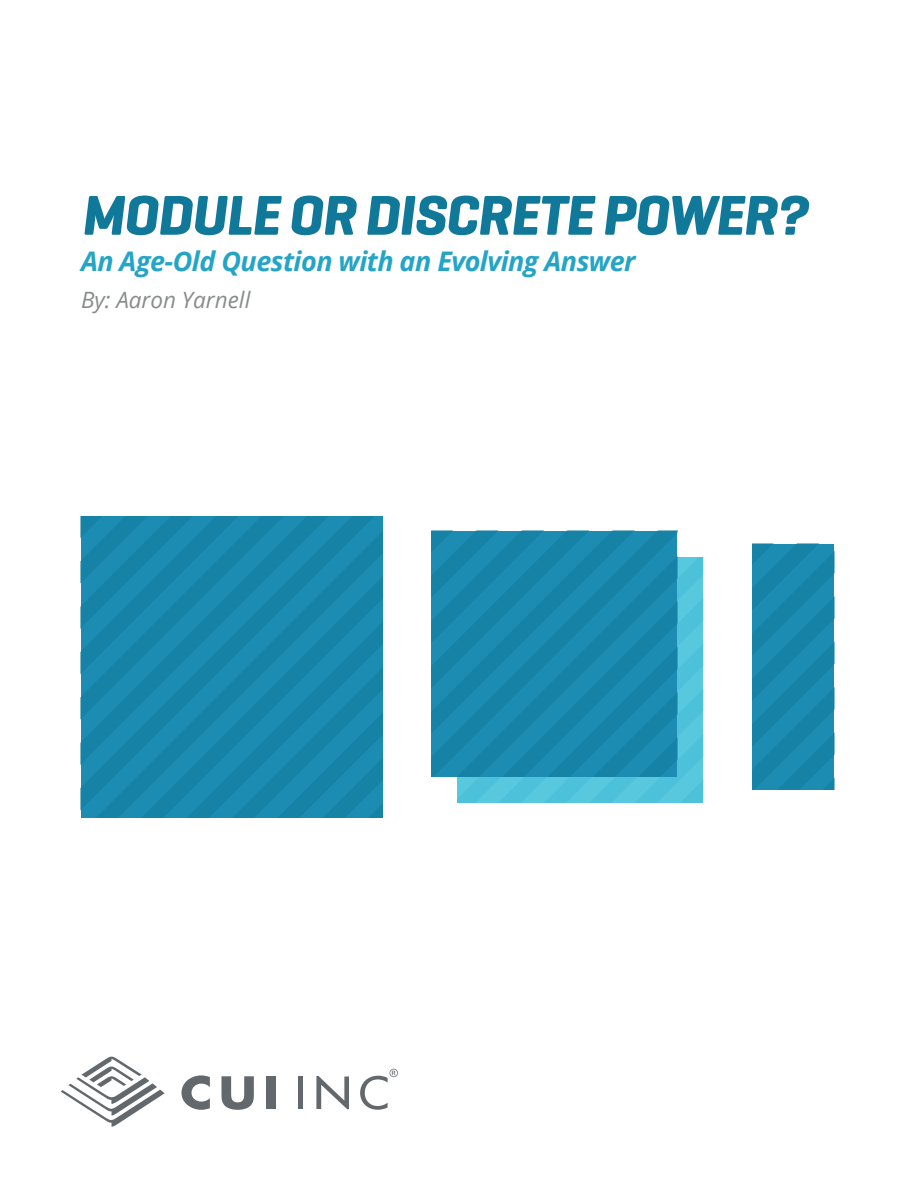
<style>
.page{position:relative;width:918px;height:1188px;background:#fff}
.page>*{position:absolute;margin:0;border:0;box-sizing:border-box;transform-origin:0 0}
.t1{font:italic 700 57px "Geogrotesque";letter-spacing:-.02em;color:#10799a}
.t2{font:italic 700 27px "Open Sans";letter-spacing:-.02em;color:#24a4c6}
.t3{font:italic 22.5px "Open Sans";color:#888b8c}
</style>
<div class="page">
<svg style="left:61px;top:1056px;width:104px;height:71px"></svg>
<hr style="left:299px;top:1076px;width:4px;height:33px;background:#63686c">
<svg style="left:316px;top:1076px;width:33px;height:33px"></svg>
<svg style="left:182px;top:1075px;width:28px;height:35px"></svg>
<svg style="left:222px;top:1076px;width:32px;height:34px"></svg>
<div style="left:266px;top:1076px;width:9px;height:33px;background:#63686c"></div>
<svg style="left:360px;top:1069px;width:38px;height:41px"></svg>
<svg style="left:82px;top:516px;width:45px;height:302px;background:#1987ac"></svg>
<svg style="left:127px;top:516px;width:45px;height:302px;background:#1987ac"></svg>
<div style="left:172px;top:516px;width:46px;height:302px;background:#1a88ae"></div>
<svg style="left:218px;top:516px;width:45px;height:302px;background:#1987ac"></svg>
<svg style="left:263px;top:516px;width:120px;height:302px;background:#1987ac"></svg>
<svg style="left:431px;top:531px;width:272px;height:272px;background:#2693b5"></svg>
<svg style="left:752px;top:544px;width:82px;height:246px;background:#1987ac"></svg>
<h1 class="t1" style="left:81px;top:180px;width:728px">MODULE OR DISCRETE POWER?</h1>
<p class="t2" style="left:81px;top:242px;width:556px">An Age-Old Question with an Evolving Answer</p>
<p class="t3" style="left:81px;top:285px;width:171px">By: Aaron Yarnell</p>
</div>
